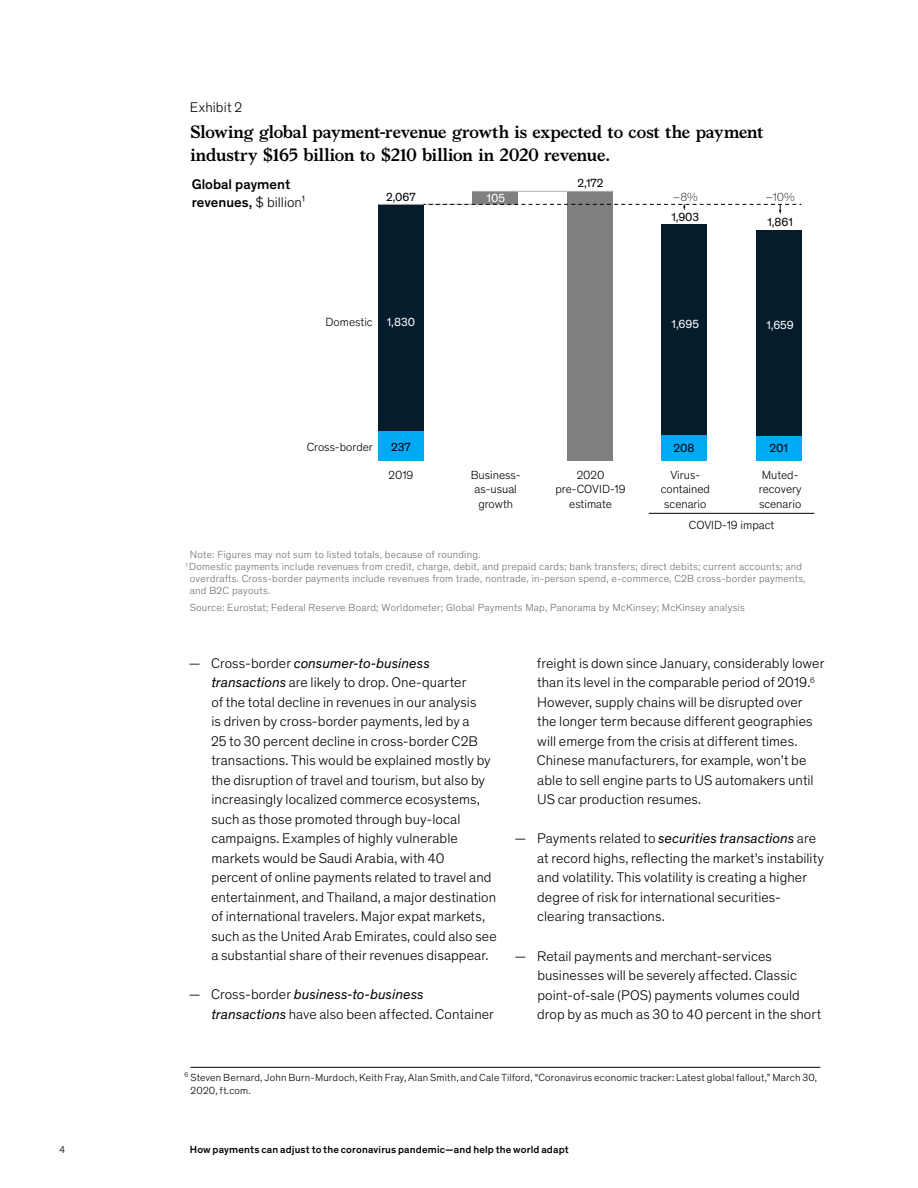
<style>
.page{position:relative;width:918px;height:1188px;background:#fff}
.page>*{position:absolute;margin:0;border:0;box-sizing:border-box;transform-origin:0 0}
.t1{font:700 18px/22.5px "Bower";letter-spacing:-.01em;color:#000}
.t2{font:300 14.25px/19.5px "Theinhardt Pan";letter-spacing:.005em;color:#000}
.t3{font:500 14.25px/18px "Theinhardt Pan";color:#000}
.t4{font:300 12px/14.2px "Theinhardt Pan";color:#000;text-align:center}
.t5{font:12px "Theinhardt Pan";color:#000}
.t6{font:12px "Theinhardt Pan";color:#fff}
.t7{font:300 12px "Theinhardt Pan";color:#4d4d4d}
.t8{font:300 10.5px "Theinhardt Pan";letter-spacing:.02em;color:#6d6f71}
.t9{font:300 10.5px/12.8px "Theinhardt Pan";letter-spacing:.015em;color:#000}
.t10{font:500 10.5px "Theinhardt Pan";letter-spacing:.015em;color:#000}
.s1{font-weight:300}
.s2{font-weight:400;font-style:italic}
</style>
<div class="page">
<div style="left:378px;top:204px;width:46px;height:227px;background:#051c2c"></div>
<div style="left:473px;top:191px;width:45px;height:13px;background:#7f7f7f"></div>
<div style="left:662px;top:225px;width:45px;height:210px;background:#051c2c"></div>
<div style="left:756px;top:230px;width:45px;height:206px;background:#051c2c"></div>
<div style="left:378px;top:431px;width:46px;height:30px;background:#00a9f4"></div>
<div style="left:567px;top:191px;width:46px;height:270px;background:#7f7f7f"></div>
<div style="left:662px;top:435px;width:45px;height:26px;background:#00a9f4"></div>
<div style="left:756px;top:436px;width:45px;height:25px;background:#00a9f4"></div>
<hr style="left:378px;top:204px;width:140px;height:1px;background:#b3b3b3">
<hr style="left:473px;top:191px;width:140px;height:1px;background:#b3b3b3">
<svg style="left:424px;top:204px;width:377px;height:10px"></svg>
<hr style="left:649px;top:513px;width:165px;height:1px;background:#000">
<hr style="left:191px;top:1067px;width:629px;height:1px;background:#000">
<p class="t2" style="left:190px;top:97px;width:54px">Exhibit 2</p>
<p class="t1" style="left:190px;top:120px;width:575px">Slowing global payment-revenue growth is expected to cost the payment industry $165 billion to $210 billion in 2020 revenue.</p>
<p class="t3" style="left:192px;top:174px;width:115px">Global payment revenues, <span class="s1">$ billion¹</span></p>
<p class="t5" style="left:578px;top:175px;width:28px">2,172</p>
<p class="t7" style="left:673px;top:188px;width:27px">–8%</p>
<p class="t7" style="left:765px;top:188px;width:31px">–10%</p>
<p class="t5" style="left:386px;top:188px;width:31px">2,067</p>
<p class="t6" style="left:487px;top:190px;width:20px">105</p>
<p class="t5" style="left:671px;top:208px;width:29px">1,903</p>
<p class="t5" style="left:767px;top:213px;width:27px">1,861</p>
<p class="t6" style="left:387px;top:314px;width:30px">1,830</p>
<p class="t4" style="left:326px;top:315px;width:49px">Domestic</p>
<p class="t6" style="left:672px;top:315px;width:29px">1,695</p>
<p class="t6" style="left:766px;top:317px;width:29px">1,659</p>
<p class="t4" style="left:307px;top:439px;width:68px">Cross-border</p>
<p class="t5" style="left:391px;top:438px;width:21px">237</p>
<p class="t4" style="left:389px;top:467px;width:26px">2019</p>
<p class="t5" style="left:673px;top:440px;width:22px">208</p>
<p class="t5" style="left:769px;top:440px;width:20px">201</p>
<p class="t4" style="left:471px;top:467px;width:52px">Business&shy;as-usual growth</p>
<p class="t4" style="left:555px;top:467px;width:72px">2020 pre-COVID-19 estimate</p>
<p class="t4" style="left:661px;top:467px;width:51px">Virus&shy;contained scenario</p>
<p class="t4" style="left:759px;top:467px;width:44px;text-align:left">Muted&shy;recovery scenario</p>
<p class="t4" style="left:689px;top:518px;width:87px">COVID-19 impact</p>
<p class="t8" style="left:190px;top:547px;width:292px">Note: Figures may not sum to listed totals, because of rounding.</p>
<p class="t8" style="left:185px;top:559px;width:618px"><sup>1</sup> Domestic payments include revenues from credit, charge, debit, and prepaid cards; bank transfers; direct debits; current accounts; and</p>
<p class="t8" style="left:190px;top:571px;width:617px">overdrafts. Cross-border payments include revenues from trade, nontrade, in-person spend, e-commerce, C2B cross-border payments,</p>
<p class="t8" style="left:190px;top:583px;width:82px">and B2C payouts.</p>
<p class="t8" style="left:190px;top:600px;width:556px">Source: Eurostat; Federal Reserve Board; Worldometer; Global Payments Map, Panorama by McKinsey; McKinsey analysis</p>
<p class="t2" style="left:211px;top:653px;width:287px;text-indent:-22px">— Cross-border <span class="s2">consumer-to-business transactions</span> are likely to drop. One-quarter<br>of the total decline in revenues in our analysis<br>is driven by cross-border payments, led by a<br>25 to 30 percent decline in cross-border C2B transactions. This would be explained mostly by the disruption of travel and tourism, but also by increasingly localized commerce ecosystems, such as those promoted through buy-local campaigns. Examples of highly vulnerable markets would be Saudi Arabia, with 40<br>percent of online payments related to travel and entertainment, and Thailand, a major destination of international travelers. Major expat markets, such as the United Arab Emirates, could also see a substantial share of their revenues disappear.</p>
<p class="t2" style="left:211px;top:984px;width:284px;text-indent:-23px">— Cross-border <span class="s2">business-to-business transactions</span> have also been affected. Container</p>
<p class="t2" style="left:537px;top:652px;width:289px">freight is down since January, considerably lower than its level in the comparable period of 2019.<sup>6<br></sup>However, supply chains will be disrupted over the longer term because different geographies will emerge from the crisis at different times.<br>Chinese manufacturers, for example, won’t be able to sell engine parts to US automakers until US car production resumes.</p>
<p class="t2" style="left:537px;top:828px;width:288px;text-indent:-23px">— Payments related to <span class="s2">securities transactions</span> are at record highs, reflecting the market’s instability and volatility. This volatility is creating a higher degree of risk for international securities&shy;clearing transactions.</p>
<p class="t2" style="left:537px;top:945px;width:286px;text-indent:-23px">— Retail payments and merchant-services businesses will be severely affected. Classic point-of-sale (POS) payments volumes could drop by as much as 30 to 40 percent in the short</p>
<p class="t9" style="left:191px;top:1070px;width:628px;text-indent:-6px"><sup>6</sup> Steven Bernard, John Burn-Murdoch, Keith Fray, Alan Smith, and Cale Tilford, “Coronavirus economic tracker: Latest global fallout,” March 30,<br>2020, ft.com.</p>
<p class="t9" style="left:60px;top:1143px;width:7px">4</p>
<p class="t10" style="left:190px;top:1142px;width:380px">How payments can adjust to the coronavirus pandemic—and help the world adapt</p>
</div>
